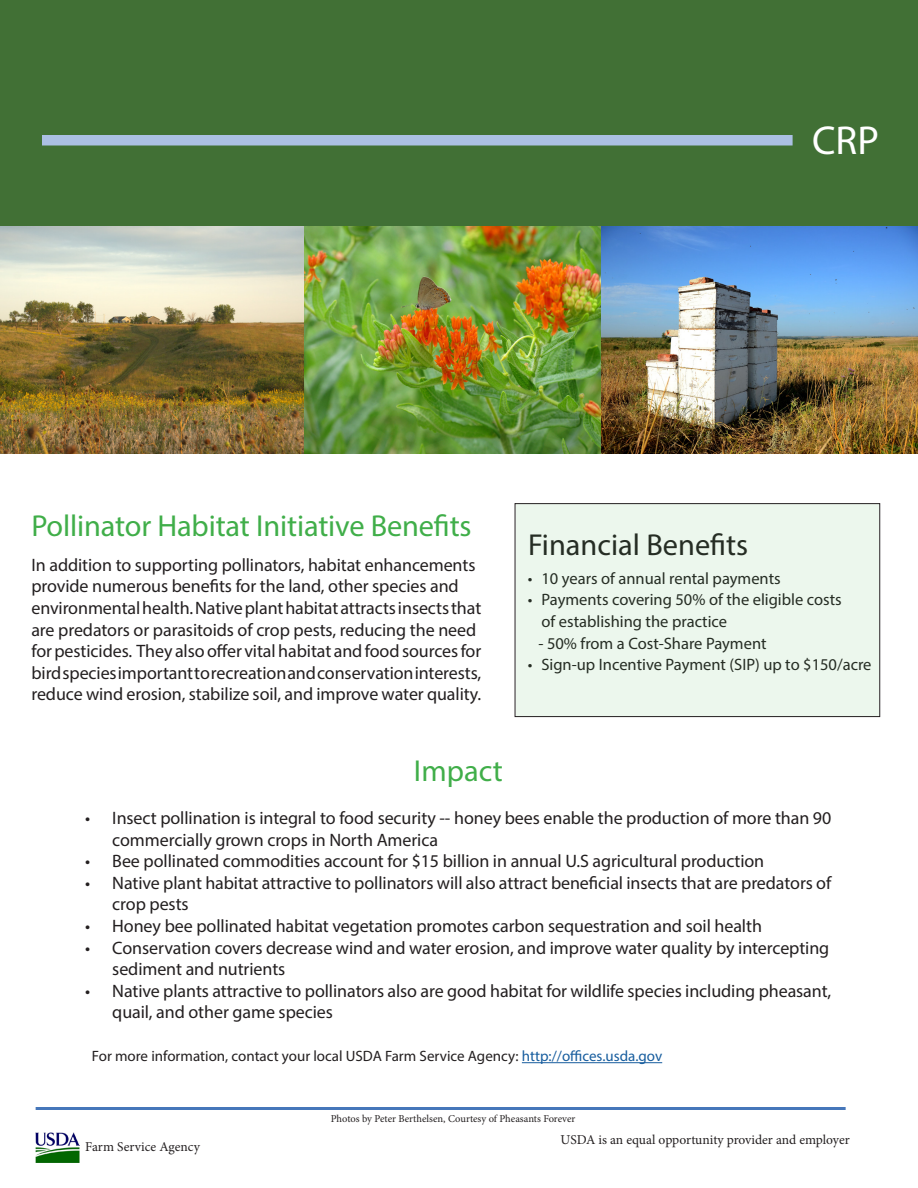
<style>
.page{position:relative;width:918px;height:1188px;background:#fff}
.page>*{position:absolute;margin:0;border:0;box-sizing:border-box;transform-origin:0 0}
.t1{font:40.5px "Myriad Pro";color:#fff}
.t2{font:30.3px "Myriad Pro";letter-spacing:-.005em;color:#40ae49}
.t3{font:30.3px "Myriad Pro";color:#231f20}
.t4{font:18px/21.6px "Myriad Pro";letter-spacing:-.005em;color:#231f20}
.t5{font:16.5px "Myriad Pro";color:#231f20}
.t6{font:15px "Myriad Pro";color:#231f20}
.t7{font:13.5px "Minion Pro";color:#231f20}
.t8{font:10.5px "Minion Pro";letter-spacing:-.005em;color:#231f20}
.s1{color:#175d9e}
</style>
<div class="page">
<img style="left:36px;top:1133px;width:44px;height:29px">
<hr style="left:36px;top:1107px;width:810px;height:3px;background:#4677ba">
<div style="left:0;top:0;width:918px;height:227px;background:#417035"></div>
<div style="left:42px;top:135px;width:751px;height:11px;background:#abc0e3"></div>
<div style="left:516px;top:504px;width:363px;height:213px;background:#ecf7ed"></div>
<div style="left:515px;top:503px;width:365px;height:214px;border:1px solid #231f20"></div>
<hr style="left:522px;top:1062px;width:140px;height:1px;background:#175d9e">
<img style="left:0;top:227px;width:917px;height:227px">
<p class="t1" style="left:812px;top:115px;width:68px">CRP</p>
<p class="t2" style="left:31px;top:507px;width:442px">Pollinator Habitat Initiative Benefits</p>
<p class="t4" style="left:31px;top:554px;width:451px">In addition to supporting pollinators, habitat enhancements provide numerous benefits for the land, other species and environmental health. Native plant habitat attracts insects that are predators or parasitoids of crop pests, reducing the need for pesticides. They also offer vital habitat and food sources for bird species important to recreation and conservation interests, reduce wind erosion, stabilize soil, and improve water quality.</p>
<p class="t3" style="left:528px;top:527px;width:222px">Financial Benefits</p>
<p class="t5" style="left:528px;top:568px;width:254px">• 10 years of annual rental payments</p>
<p class="t5" style="left:528px;top:590px;width:315px">• Payments covering 50% of the eligible costs</p>
<p class="t5" style="left:541px;top:611px;width:187px">of establishing the practice</p>
<p class="t5" style="left:538px;top:633px;width:230px">- 50% from a Cost-Share Payment</p>
<p class="t5" style="left:528px;top:655px;width:345px">• Sign-up Incentive Payment (SIP) up to $150/acre</p>
<p class="t2" style="left:414px;top:752px;width:90px">Impact</p>
<p class="t4" style="left:112px;top:807px;width:721px;text-indent:-27px">• Insect pollination is integral to food security -- honey bees enable the production of more than 90 commercially grown crops in North America</p>
<p class="t4" style="left:85px;top:850px;width:680px">• Bee pollinated commodities account for $15 billion in annual U.S agricultural production</p>
<p class="t4" style="left:112px;top:872px;width:721px;text-indent:-27px">• Native plant habitat attractive to pollinators will also attract beneficial insects that are predators of crop pests</p>
<p class="t4" style="left:85px;top:915px;width:678px">• Honey bee pollinated habitat vegetation promotes carbon sequestration and soil health</p>
<p class="t4" style="left:112px;top:936px;width:719px;text-indent:-27px">• Conservation covers decrease wind and water erosion, and improve water quality by intercepting sediment and nutrients</p>
<p class="t4" style="left:112px;top:980px;width:720px;text-indent:-27px">• Native plants attractive to pollinators also are good habitat for wildlife species including pheasant, quail, and other game species</p>
<p class="t6" style="left:92px;top:1047px;width:572px">For more information, contact your local USDA Farm Service Agency: <span class="s1">http://offices.usda.gov</span></p>
<p class="t7" style="left:85px;top:1137px;width:116px">Farm Service Agency</p>
<p class="t8" style="left:331px;top:1111px;width:246px">Photos by Peter Berthelsen, Courtesy of Pheasants Forever</p>
<p class="t7" style="left:561px;top:1131px;width:291px">USDA is an equal opportunity provider and employer</p>
</div>
